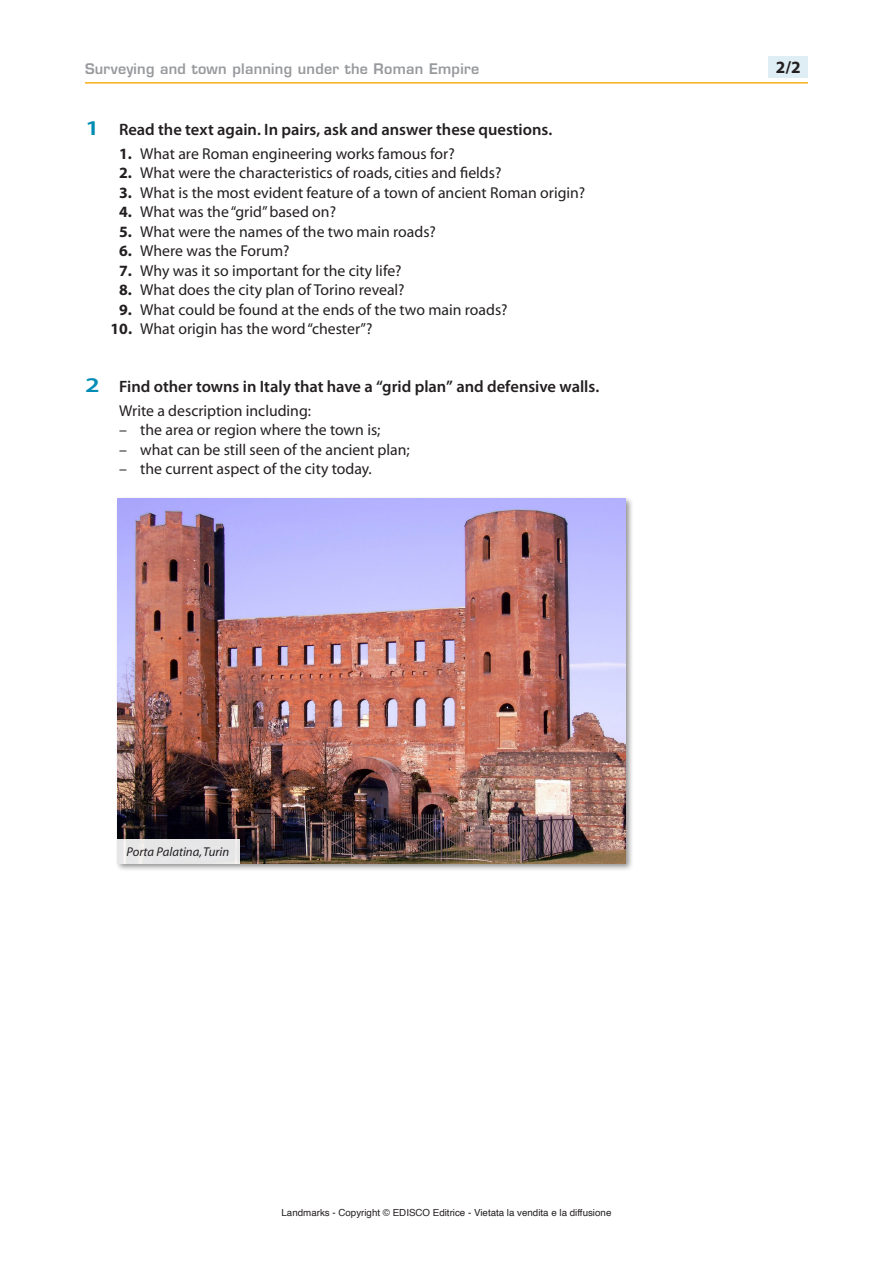
<style>
.page{position:relative;width:893px;height:1263px;background:#fff}
.page>*{position:absolute;margin:0;border:0;box-sizing:border-box;transform-origin:0 0}
.t1{font:700 17.25px "Myriad Pro";color:#231f20}
.t2{font:600 16.5px "Myriad Pro";letter-spacing:-.005em;color:#231f20}
.t3{font:15.75px "Myriad";color:#231f20}
.t4{font:600 14.25px "Eurostile LT Std";letter-spacing:.02em;color:#97999c}
.t5{font:italic 12.75px "Myriad";color:#231f20}
.t6{font:9.75px "Helvetica";color:#231f20}
.s1{font-size:21px;color:#008cb5}
.s2{font-weight:700}
</style>
<div class="page">
<hr style="left:85px;top:82px;width:723px;height:2px;background:#faaf18">
<div style="left:768px;top:57px;width:40px;height:21px;background:#dfeef4"></div>
<div style="left:115px;top:496px;width:519px;height:376px;background:#231f20;opacity:.5"></div>
<img style="left:118px;top:498px;width:507px;height:365px">
<div style="left:118px;top:839px;width:122px;height:24px;background:#e6e6e7"></div>
<p class="t4" style="left:85px;top:60px;width:396px">Surveying and town planning under the Roman Empire</p>
<p class="t2" style="left:85px;top:120px;width:469px"><span class="s1">1</span> Read the text again. In pairs, ask and answer these questions.</p>
<p class="t3" style="left:119px;top:145px;width:337px"><span class="s2">1.</span> What are Roman engineering works famous for?</p>
<p class="t3" style="left:119px;top:165px;width:384px"><span class="s2">2.</span> What were the characteristics of roads, cities and fields?</p>
<p class="t3" style="left:119px;top:184px;width:468px"><span class="s2">3.</span> What is the most evident feature of a town of ancient Roman origin?</p>
<p class="t3" style="left:119px;top:204px;width:218px"><span class="s2">4.</span> What was the “grid” based on?</p>
<p class="t3" style="left:119px;top:223px;width:318px"><span class="s2">5.</span> What were the names of the two main roads?</p>
<p class="t3" style="left:119px;top:243px;width:172px"><span class="s2">6.</span> Where was the Forum?</p>
<p class="t3" style="left:119px;top:262px;width:284px"><span class="s2">7.</span> Why was it so important for the city life?</p>
<p class="t3" style="left:119px;top:282px;width:287px"><span class="s2">8.</span> What does the city plan of Torino reveal?</p>
<p class="t3" style="left:119px;top:301px;width:390px"><span class="s2">9.</span> What could be found at the ends of the two main roads?</p>
<p class="t3" style="left:111px;top:321px;width:264px"><span class="s2">10.</span> What origin has the word “chester”?</p>
<p class="t2" style="left:85px;top:377px;width:516px"><span class="s1">2</span> Find other towns in Italy that have a “grid plan” and defensive walls.</p>
<p class="t3" style="left:119px;top:402px;width:194px">Write a description including:</p>
<p class="t3" style="left:119px;top:422px;width:263px">– the area or region where the town is;</p>
<p class="t3" style="left:119px;top:441px;width:292px">– what can be still seen of the ancient plan;</p>
<p class="t3" style="left:119px;top:461px;width:254px">– the current aspect of the city today.</p>
<p class="t5" style="left:126px;top:845px;width:104px">Porta Palatina, Turin</p>
<p class="t6" style="left:282px;top:1205px;width:331px">Landmarks - Copyright © EDISCO Editrice - Vietata la vendita e la diffusione</p>
<p class="t1" style="left:776px;top:56px;width:26px">2/2</p>
</div>
